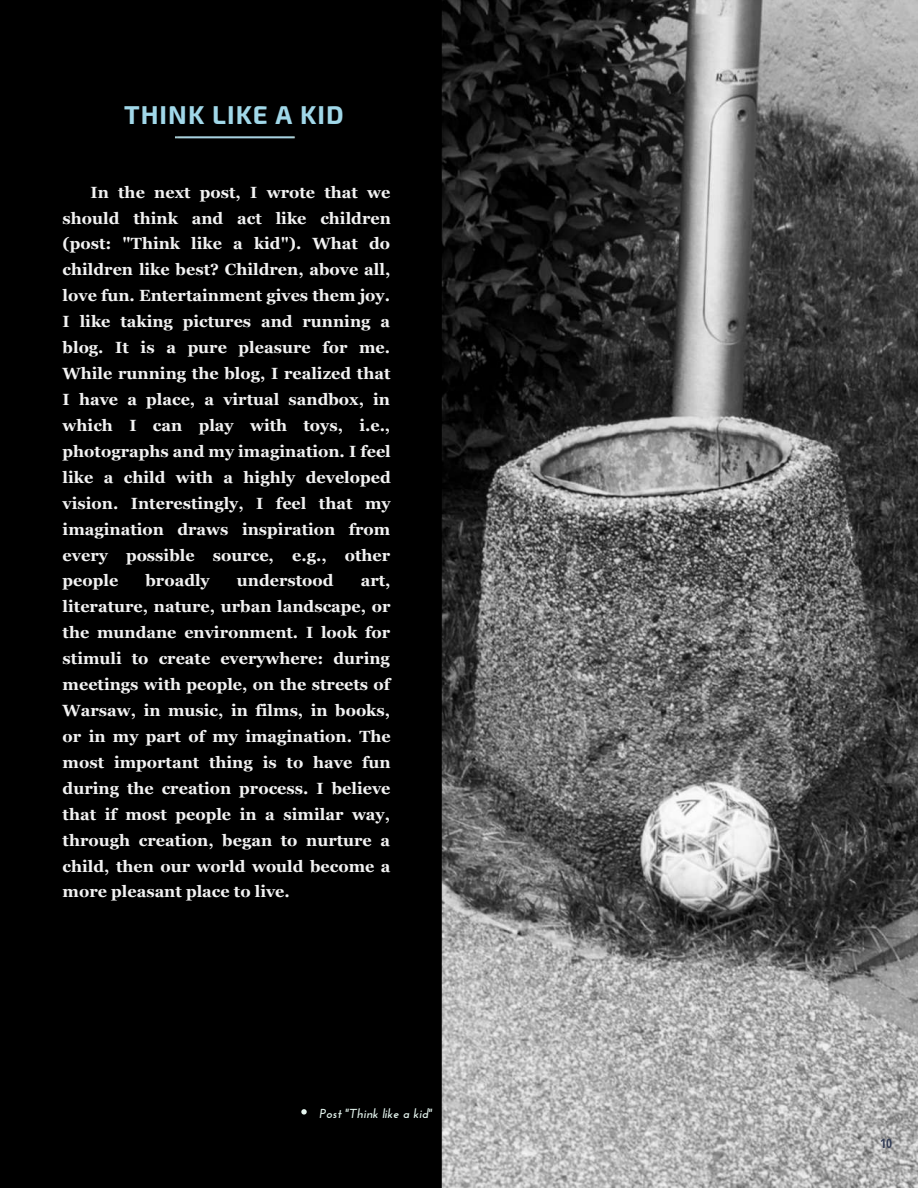
<style>
.page{position:relative;width:918px;height:1188px;background:#fff}
.page>*{position:absolute;margin:0;border:0;box-sizing:border-box;transform-origin:0 0}
.t1{font:700 25.95px "Exo 2.0";letter-spacing:.04em;color:#a1d8e9}
.t2{font:700 16.2px/26px "Georgia";color:#f2f2f2;text-align:justify}
.t3{font:italic 700 12.9px "Josefin Sans";color:#e5f5ef}
.t4{font:700 condensed 12.9px "Open Sans";color:#343e57}
</style>
<div class="page">
<img style="left:0;top:0;width:918px;height:1188px">
<svg style="left:301px;top:1109px;width:6px;height:6px"></svg>
<h1 class="t1" style="left:124px;top:100px;width:221px">THINK LIKE A KID</h1>
<p class="t2" style="left:63px;top:179px;width:330px;text-indent:28px">In the next post, I wrote that we should think and act like children (post: "Think like a kid"). What do children like best? Children, above all, love fun. Entertainment gives them joy.<br>I like taking pictures and running a blog. It is a pure pleasure for me.<br>While running the blog, I realized that I have a place, a virtual sandbox, in which I can play with toys, i.e., photographs and my imagination. I feel like a child with a highly developed vision. Interestingly, I feel that my imagination draws inspiration from every possible source, e.g., other people</p>
<p class="t2" style="left:146px;top:568px;width:66px">broadly</p>
<p class="t2" style="left:237px;top:568px;width:98px">understood</p>
<p class="t2" style="left:63px;top:568px;width:330px;text-indent:298px">art, literature, nature, urban landscape, or the mundane environment. I look for stimuli to create everywhere: during meetings with people, on the streets of Warsaw, in music, in films, in books, or in my part of my imagination. The most important thing is to have fun during the creation process. I believe that if most people in a similar way, through creation, began to nurture a child, then our world would become a more pleasant place to live.</p>
<p class="t3" style="left:320px;top:1106px;width:115px">Post "Think like a kid"</p>
<p class="t4" style="left:880px;top:1136px;width:14px">10</p>
</div>
